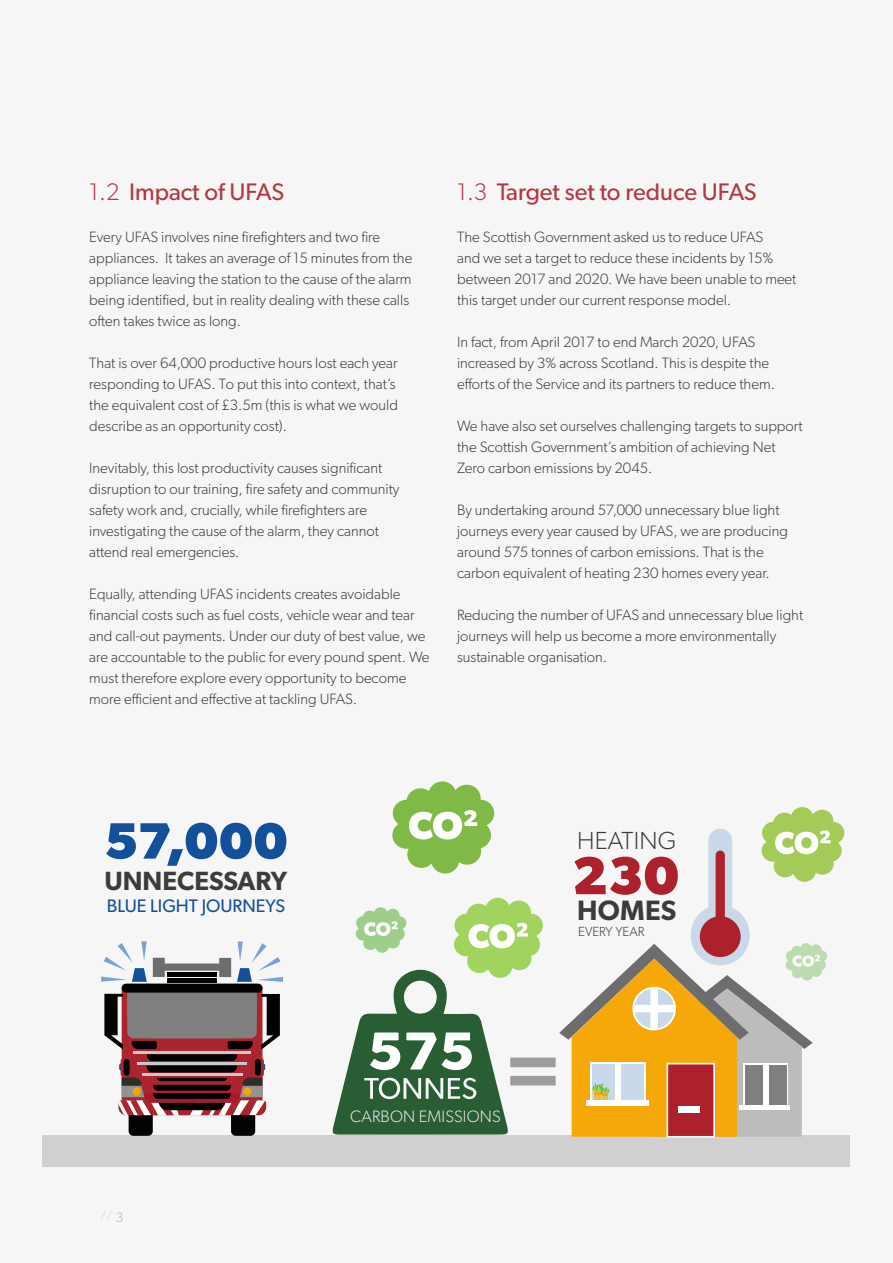
<style>
.page{position:relative;width:893px;height:1263px;background:#f6f6f6}
.page>*{position:absolute;margin:0;border:0;box-sizing:border-box;transform-origin:0 0}
.t1{font:600 82.65px "Gibson";color:#9d9d9c}
.t2{font:700 53.7px "Gibson";color:#ad212d}
.t3{font:700 51.15px "Gibson";color:#13509b}
.t4{font:600 28.05px "Gibson";letter-spacing:.01em;color:#3c3c3b}
.t5{font:600 26.4px "Gibson";color:#3c3c3b}
.t6{font:300 24.75px "Gibson";letter-spacing:.01em;color:#3c3c3b}
.t7{font:24px "Gibson";color:#b43642}
.t8{font:18.15px "Gibson";color:#15519b}
.t9{font:300 16.5px "Gibson";letter-spacing:.01em;color:#ededed}
.t10{font:300 15px/21px "Gibson";color:#3c3c3b}
.t11{font:300 13.2px "Gibson";color:#3c3c3b}
.t12{font:300 10.5px "Gibson";color:#c6c6c6}
.s1{font-weight:300}
.s2{font-size:13.5px;color:#9d9d9c}
</style>
<div class="page">
<div style="left:43px;top:1134px;width:807px;height:33px;background:#d0d0d0"></div>
<svg style="left:392px;top:781px;width:102px;height:92px"></svg>
<svg style="left:101px;top:941px;width:46px;height:41px"></svg>
<svg style="left:153px;top:958px;width:78px;height:19px"></svg>
<div style="left:167px;top:972px;width:50px;height:5px;background:#020203"></div>
<hr style="left:167px;top:978px;width:50px;height:4px;background:#020203">
<div style="left:129px;top:1110px;width:24px;height:26px;background:#020203;border-radius:5px"></div>
<div style="left:231px;top:1110px;width:24px;height:26px;background:#020203;border-radius:5px"></div>
<svg style="left:237px;top:941px;width:46px;height:41px"></svg>
<svg style="left:104px;top:990px;width:176px;height:125px;background:#876365"></svg>
<div style="left:122px;top:984px;width:140px;height:8px;background:#020203;border-radius:4px"></div>
<svg style="left:332px;top:898px;width:211px;height:236px"></svg>
<svg style="left:559px;top:807px;width:285px;height:330px"></svg>
<h3 class="t7" style="left:89px;top:177px;width:196px"><span class="s1">1.2</span> Impact of UFAS</h3>
<p class="t10" style="left:89px;top:226px;width:325px">Every UFAS involves nine firefighters and two fire appliances. It takes an average of 15 minutes from the appliance leaving the station to the cause of the alarm being identified, but in reality dealing with these calls often takes twice as long.</p>
<p class="t10" style="left:89px;top:352px;width:310px">That is over 64,000 productive hours lost each year responding to UFAS. To put this into context, that’s the equivalent cost of £3.5m (this is what we would describe as an opportunity cost).</p>
<p class="t10" style="left:89px;top:457px;width:312px">Inevitably, this lost productivity causes significant disruption to our training, fire safety and community safety work and, crucially, while firefighters are investigating the cause of the alarm, they cannot attend real emergencies.</p>
<p class="t10" style="left:89px;top:583px;width:342px">Equally, attending UFAS incidents creates avoidable financial costs such as fuel costs, vehicle wear and tear and call-out payments. Under our duty of best value, we are accountable to the public for every pound spent. We must therefore explore every opportunity to become more efficient and effective at tackling UFAS.</p>
<h3 class="t7" style="left:457px;top:177px;width:301px"><span class="s1">1.3</span> Target set to reduce UFAS</h3>
<p class="t10" style="left:457px;top:226px;width:341px">The Scottish Government asked us to reduce UFAS<br>and we set a target to reduce these incidents by 15% between 2017 and 2020. We have been unable to meet this target under our current response model.</p>
<p class="t10" style="left:457px;top:331px;width:319px">In fact, from April 2017 to end March 2020, UFAS increased by 3% across Scotland. This is despite the efforts of the Service and its partners to reduce them.</p>
<p class="t10" style="left:457px;top:415px;width:347px">We have also set ourselves challenging targets to support the Scottish Government’s ambition of achieving Net<br>Zero carbon emissions by 2045.</p>
<p class="t10" style="left:457px;top:499px;width:332px">By undertaking around 57,000 unnecessary blue light journeys every year caused by UFAS, we are producing around 575 tonnes of carbon emissions. That is the carbon equivalent of heating 230 homes every year.</p>
<p class="t10" style="left:457px;top:604px;width:348px">Reducing the number of UFAS and unnecessary blue light journeys will help us become a more environmentally sustainable organisation.</p>
<h3 class="t3" style="left:104px;top:810px;width:185px">57,000</h3>
<h3 class="t5" style="left:104px;top:865px;width:184px">UNNECESSARY</h3>
<p class="t8" style="left:107px;top:895px;width:180px">BLUE LIGHT JOURNEYS</p>
<h3 class="t6" style="left:577px;top:825px;width:101px">HEATING</h3>
<h2 class="t2" style="left:572px;top:844px;width:109px">230</h2>
<h3 class="t4" style="left:577px;top:893px;width:101px">HOMES</h3>
<p class="t11" style="left:578px;top:923px;width:68px">EVERY YEAR</p>
<h1 class="t1" style="left:504px;top:1022px;width:59px">=</h1>
<p class="t12" style="left:101px;top:1209px;width:24px">// <span class="s2">3</span></p>
<p class="t9" style="left:350px;top:1106px;width:152px">CARBON EMISSIONS</p>
</div>
